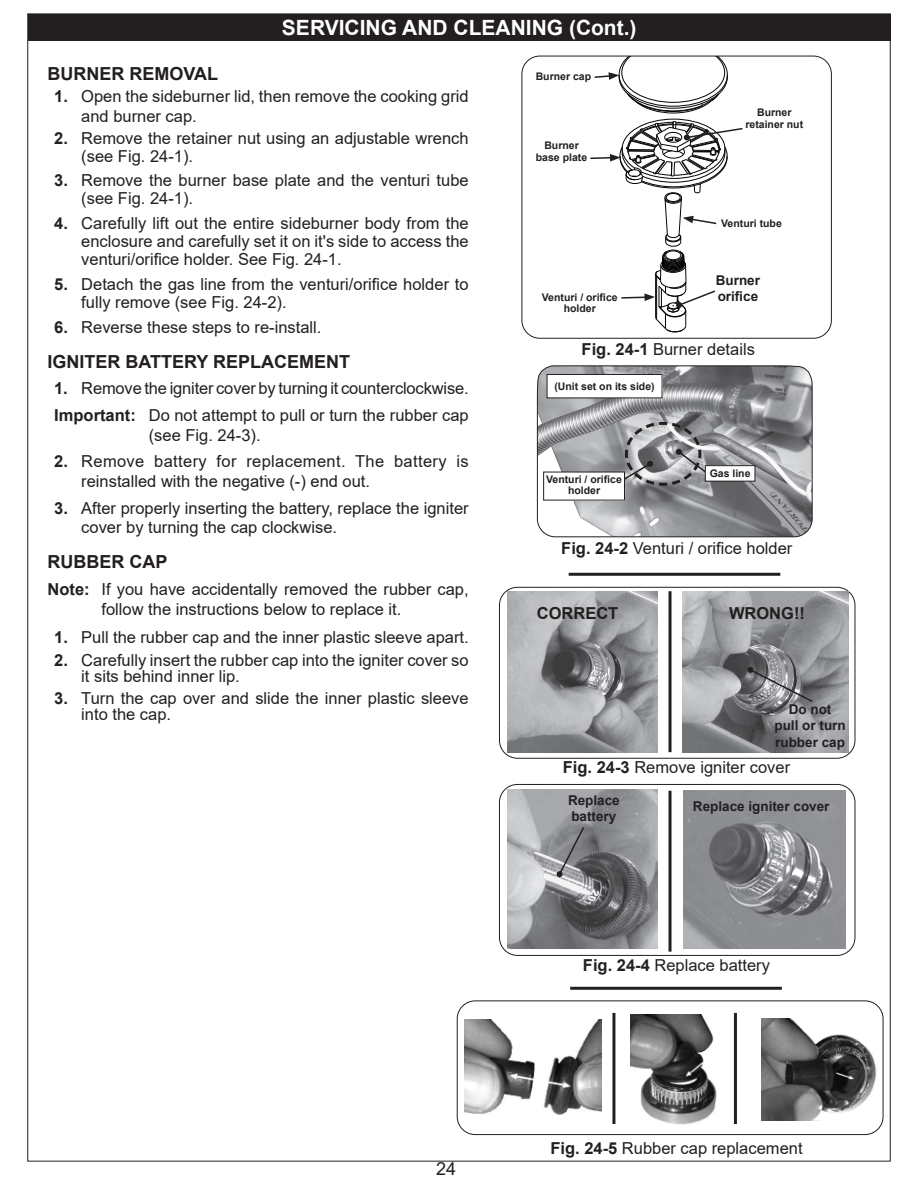
<style>
.page{position:relative;width:918px;height:1188px;background:#fff}
.page>*{position:absolute;margin:0;border:0;box-sizing:border-box;transform-origin:0 0}
.t1{font:700 21px "Arial";color:#fff}
.t2{font:700 18px "Arial";color:#231f20}
.t3{font:18px "Arial";color:#231f20}
.t4{font:16.5px/18px "Arial";color:#231f20}
.t5{font:16.5px/19.8px "Arial";letter-spacing:.02em;color:#231f20}
.t6{font:700 16.5px "Arial";color:#231f20}
.t7{font:700 13.5px/16.2px "Arial";color:#231f20;text-align:center}
.t8{font:700 10.5px/11.2px "Arial";color:#231f20;text-align:center}
.s1{font-weight:700}
</style>
<div class="page">
<div style="left:499px;top:784px;width:356px;height:172px;border:1px solid #231f20;border-radius:18px"></div>
<div style="left:499px;top:587px;width:356px;height:172px;border:1px solid #231f20;border-radius:18px"></div>
<img style="left:508px;top:592px;width:150px;height:160px">
<img style="left:508px;top:790px;width:149px;height:159px">
<img style="left:684px;top:790px;width:162px;height:159px">
<img style="left:682px;top:592px;width:167px;height:160px">
<img style="left:761px;top:1019px;width:116px;height:102px">
<img style="left:631px;top:1015px;width:86px;height:110px">
<img style="left:465px;top:1019px;width:137px;height:96px">
<div style="left:457px;top:1000px;width:426px;height:135px;border:1px solid #231f20;border-radius:18px"></div>
<hr style="left:669px;top:591px;width:3px;height:161px;background:#231f20">
<svg style="left:747px;top:667px;width:67px;height:36px;background:#858688"></svg>
<svg style="left:557px;top:825px;width:29px;height:52px;background:#818285"></svg>
<hr style="left:669px;top:791px;width:3px;height:161px;background:#231f20">
<hr style="left:612px;top:1013px;width:3px;height:111px;background:#231f20">
<hr style="left:734px;top:1013px;width:3px;height:111px;background:#231f20">
<svg style="left:537px;top:365px;width:276px;height:173px;background:#999a9d"></svg>
<div style="left:544px;top:472px;width:80px;height:28px;background:#fff"></div>
<div style="left:705px;top:466px;width:50px;height:15px;background:#fff"></div>
<div style="left:705px;top:465px;width:50px;height:17px;border:1px solid #231f20"></div>
<svg style="left:605px;top:420px;width:106px;height:71px;background:#9c9d9f"></svg>
<div style="left:547px;top:374px;width:115px;height:24px;background:#fff"></div>
<div style="left:547px;top:374px;width:115px;height:24px;border:1px solid #231f20"></div>
<div style="left:522px;top:56px;width:310px;height:283px;border:1px solid #231f20;border-radius:18px"></div>
<svg style="left:589px;top:56px;width:139px;height:57px"></svg>
<div style="left:533px;top:69px;width:61px;height:15px;background:#fff"></div>
<svg style="left:590px;top:119px;width:153px;height:213px"></svg>
<hr style="left:569px;top:573px;width:211px;height:3px;background:#231f20">
<hr style="left:570px;top:987px;width:212px;height:3px;background:#231f20">
<div style="left:28px;top:14px;width:863px;height:27px;background:#231f20"></div>
<p class="t1" style="left:282px;top:13px;width:356px">SERVICING AND CLEANING (Cont.)</p>
<p class="t2" style="left:48px;top:61px;width:172px">BURNER REMOVAL</p>
<p class="t4" style="left:81px;top:86px;width:389px;line-height:19.8px;text-indent:-27px"><span class="s1">1.</span> Open the sideburner lid, then remove the cooking grid and burner cap.</p>
<p class="t4" style="left:81px;top:129px;width:389px;text-indent:-27px"><span class="s1">2.</span> Remove the retainer nut using an adjustable wrench (see Fig. 24-1).</p>
<p class="t4" style="left:81px;top:171px;width:389px;text-indent:-27px"><span class="s1">3.</span> Remove the burner base plate and the venturi tube (see Fig. 24-1).</p>
<p class="t4" style="left:81px;top:214px;width:389px;text-align:justify;text-indent:-27px"><span class="s1">4.</span> Carefully lift out the entire sideburner body from the enclosure and carefully set it on it's side to access the venturi/orifice holder. See Fig. 24-1.</p>
<p class="t4" style="left:81px;top:275px;width:389px;text-indent:-27px"><span class="s1">5.</span> Detach the gas line from the venturi/orifice holder to fully remove (see Fig. 24-2).</p>
<p class="t4" style="left:54px;top:318px;width:269px"><span class="s1">6.</span> Reverse these steps to re-install.</p>
<p class="t2" style="left:48px;top:349px;width:304px">IGNITER BATTERY REPLACEMENT</p>
<p class="t4" style="left:54px;top:375px;width:416px;line-height:26.5px"><span class="s1">1.</span> Remove the igniter cover by turning it counterclockwise.<br><span class="s1">Important:</span> Do not attempt to pull or turn the rubber cap</p>
<p class="t4" style="left:149px;top:426px;width:113px">(see Fig. 24-3).</p>
<p class="t5" style="left:81px;top:451px;width:389px;text-indent:-27px"><span class="s1">2.</span> Remove battery for replacement. The battery is reinstalled with the negative (-) end out.</p>
<p class="t4" style="left:81px;top:498px;width:389px;line-height:19.8px;text-indent:-27px"><span class="s1">3.</span> After properly inserting the battery, replace the igniter cover by turning the cap clockwise.</p>
<p class="t2" style="left:48px;top:549px;width:121px">RUBBER CAP</p>
<p class="t4" style="left:102px;top:579px;width:369px;line-height:19.8px;text-indent:-54px"><span class="s1">Note:</span> If you have accidentally removed the rubber cap, follow the instructions below to replace it.</p>
<p class="t4" style="left:54px;top:628px;width:416px"><span class="s1">1.</span> Pull the rubber cap and the inner plastic sleeve apart.</p>
<p class="t4" style="left:81px;top:652px;width:389px;line-height:15.8px;text-indent:-27px"><span class="s1">2.</span> Carefully insert the rubber cap into the igniter cover so it sits behind inner lip.</p>
<p class="t4" style="left:81px;top:690px;width:389px;line-height:15.8px;text-indent:-27px"><span class="s1">3.</span> Turn the cap over and slide the inner plastic sleeve into the cap.</p>
<p class="t3" style="left:436px;top:1157px;width:22px">24</p>
<p class="t8" style="left:536px;top:70px;width:57px">Burner cap</p>
<p class="t8" style="left:536px;top:140px;width:53px">Burner base plate</p>
<p class="t8" style="left:745px;top:107px;width:59px">Burner retainer nut</p>
<p class="t8" style="left:721px;top:217px;width:62px">Venturi tube</p>
<p class="t7" style="left:716px;top:272px;width:46px">Burner</p>
<p class="t8" style="left:542px;top:292px;width:77px">Venturi / orifice</p>
<p class="t7" style="left:718px;top:288px;width:42px">orifice</p>
<p class="t8" style="left:564px;top:303px;width:34px">holder</p>
<p class="t4" style="left:582px;top:340px;width:175px"><span class="s1">Fig. 24-1</span> Burner details</p>
<p class="t8" style="left:554px;top:381px;width:102px">(Unit set on its side)</p>
<p class="t8" style="left:546px;top:474px;width:77px">Venturi / orifice holder</p>
<p class="t8" style="left:710px;top:467px;width:42px">Gas line</p>
<p class="t4" style="left:561px;top:539px;width:233px"><span class="s1">Fig. 24-2</span> Venturi / orifice holder</p>
<p class="t6" style="left:537px;top:602px;width:83px">CORRECT</p>
<p class="t6" style="left:729px;top:602px;width:78px">WRONG!!</p>
<p class="t7" style="left:775px;top:701px;width:73px">Do not<br>pull or turn rubber cap</p>
<p class="t4" style="left:563px;top:758px;width:229px"><span class="s1">Fig. 24-3</span> Remove igniter cover</p>
<p class="t7" style="left:568px;top:792px;width:53px;text-align:left">Replace battery</p>
<p class="t7" style="left:693px;top:799px;width:138px">Replace igniter cover</p>
<p class="t4" style="left:583px;top:956px;width:189px"><span class="s1">Fig. 24-4</span> Replace battery</p>
<p class="t4" style="left:550px;top:1139px;width:254px"><span class="s1">Fig. 24-5</span> Rubber cap replacement</p>
</div>
